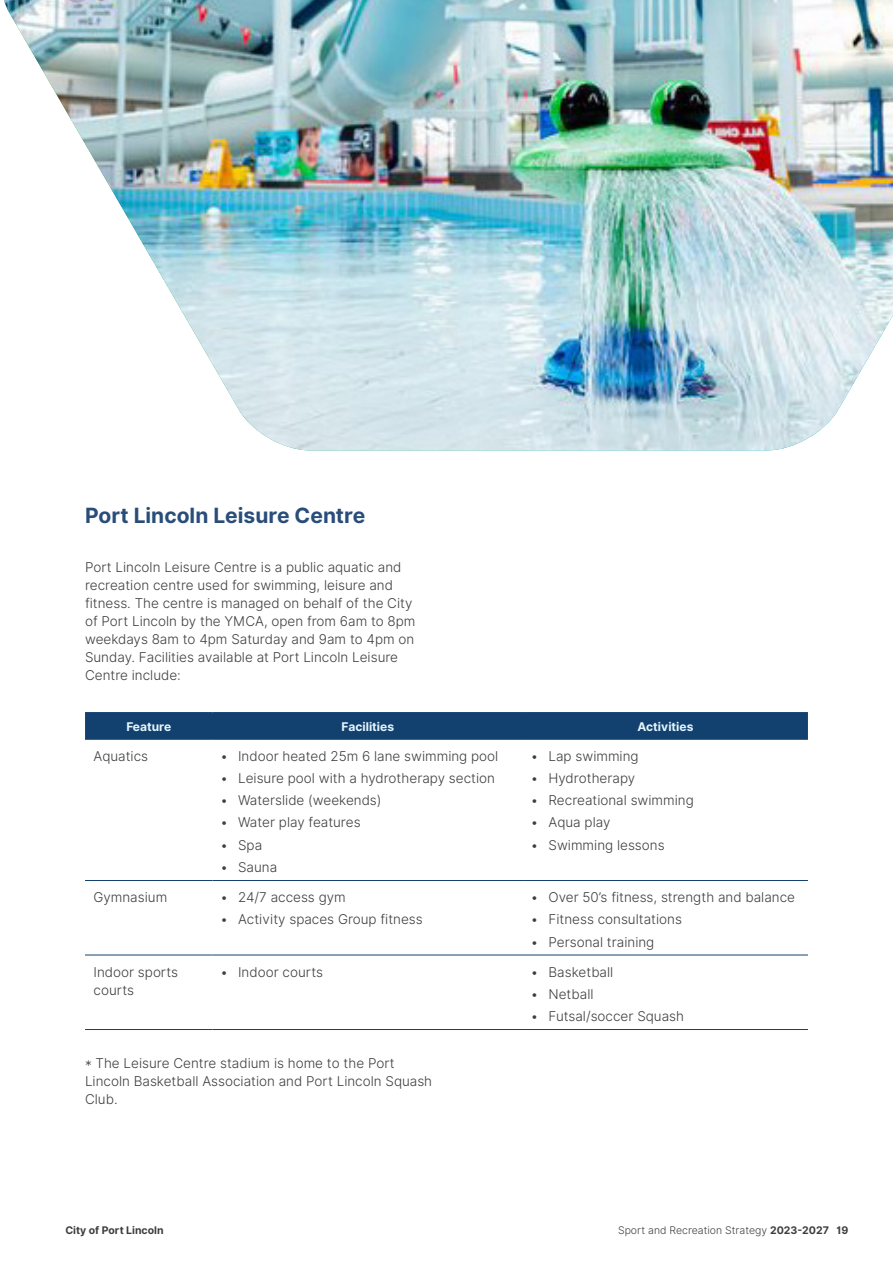
<style>
.page{position:relative;width:893px;height:1263px;background:#fff}
.page>*{position:absolute;margin:0;border:0;box-sizing:border-box;transform-origin:0 0}
.t1{font:700 21px "Inter";color:#294d79}
.body{font:13.5px/18px "Inter Light BETA";color:#3e3e3f}
.Table_Head_text{font:700 12px "Inter";color:#e5f5fc}
.body-2{font:10.5px "Inter Light BETA";color:#3e3e3f}
.t2{font:700 10.5px "Inter";color:#3e3e3f}
.s1{font-family:"Inter";font-weight:700}
</style>
<div class="page">
<img style="left:4px;top:0;width:889px;height:450px">
<div style="left:85px;top:713px;width:723px;height:26px;background:#124170"></div>
<hr style="left:85px;top:880px;width:128px;height:1px;background:#124170">
<hr style="left:213px;top:880px;width:310px;height:1px;background:#124170">
<hr style="left:523px;top:880px;width:285px;height:1px;background:#124170">
<hr style="left:85px;top:955px;width:128px;height:1px;background:#124170">
<hr style="left:213px;top:955px;width:310px;height:1px;background:#124170">
<hr style="left:523px;top:955px;width:285px;height:1px;background:#124170">
<hr style="left:85px;top:1029px;width:128px;height:1px;background:#124170">
<hr style="left:213px;top:1029px;width:310px;height:1px;background:#124170">
<hr style="left:523px;top:1029px;width:285px;height:1px;background:#124170">
<hr style="left:85px;top:712px;width:128px;height:1px;background:#124170">
<hr style="left:213px;top:712px;width:310px;height:1px;background:#124170">
<hr style="left:523px;top:712px;width:285px;height:1px;background:#124170">
<hr style="left:85px;top:739px;width:128px;height:1px;background:#124170">
<hr style="left:213px;top:739px;width:310px;height:1px;background:#124170">
<hr style="left:523px;top:739px;width:285px;height:1px;background:#124170">
<h1 class="t1" style="left:85px;top:500px;width:282px">Port Lincoln Leisure Centre</h1>
<p class="body" style="left:85px;top:558px;width:332px">Port Lincoln Leisure Centre is a public aquatic and recreation centre used for swimming, leisure and fitness. The centre is managed on behalf of the City of Port Lincoln by the YMCA, open from 6am to 8pm weekdays 8am to 4pm Saturday and 9am to 4pm on Sunday. Facilities available at Port Lincoln Leisure Centre include:</p>
<p class="Table_Head_text" style="left:126px;top:718px;width:46px">Feature</p>
<p class="Table_Head_text" style="left:342px;top:718px;width:54px">Facilities</p>
<p class="Table_Head_text" style="left:637px;top:718px;width:57px">Activities</p>
<p class="body" style="left:94px;top:747px;width:56px">Aquatics</p>
<p class="body" style="left:221px;top:747px;width:279px">• Indoor heated 25m 6 lane swimming pool</p>
<p class="body" style="left:221px;top:769px;width:275px">• Leisure pool with a hydrotherapy section</p>
<p class="body" style="left:221px;top:791px;width:162px">• Waterslide (weekends)</p>
<p class="body" style="left:221px;top:814px;width:141px">• Water play features</p>
<p class="body" style="left:221px;top:836px;width:43px">• Spa</p>
<p class="body" style="left:221px;top:858px;width:58px">• Sauna</p>
<p class="body" style="left:531px;top:747px;width:109px">• Lap swimming</p>
<p class="body" style="left:531px;top:769px;width:105px">• Hydrotherapy</p>
<p class="body" style="left:531px;top:791px;width:164px">• Recreational swimming</p>
<p class="body" style="left:531px;top:814px;width:80px">• Aqua play</p>
<p class="body" style="left:531px;top:836px;width:135px">• Swimming lessons</p>
<p class="body" style="left:94px;top:888px;width:75px">Gymnasium</p>
<p class="body" style="left:221px;top:888px;width:126px">• 24/7 access gym</p>
<p class="body" style="left:221px;top:910px;width:203px">• Activity spaces Group fitness</p>
<p class="body" style="left:531px;top:888px;width:265px">• Over 50’s fitness, strength and balance</p>
<p class="body" style="left:531px;top:910px;width:152px">• Fitness consultations</p>
<p class="body" style="left:531px;top:933px;width:124px">• Personal training</p>
<p class="body" style="left:94px;top:963px;width:86px">Indoor sports courts</p>
<p class="body" style="left:221px;top:963px;width:103px">• Indoor courts</p>
<p class="body" style="left:531px;top:963px;width:83px">• Basketball</p>
<p class="body" style="left:531px;top:985px;width:64px">• Netball</p>
<p class="body" style="left:531px;top:1007px;width:154px">• Futsal/soccer Squash</p>
<p class="body" style="left:85px;top:1055px;width:349px">* The Leisure Centre stadium is home to the Port<br>Lincoln Basketball Association and Port Lincoln Squash<br>Club.</p>
<p class="t2" style="left:65px;top:1222px;width:100px">City of Port Lincoln</p>
<p class="body-2" style="left:618px;top:1222px;width:232px">Sport and Recreation Strategy <span class="s1">2023-2027 19</span></p>
</div>
